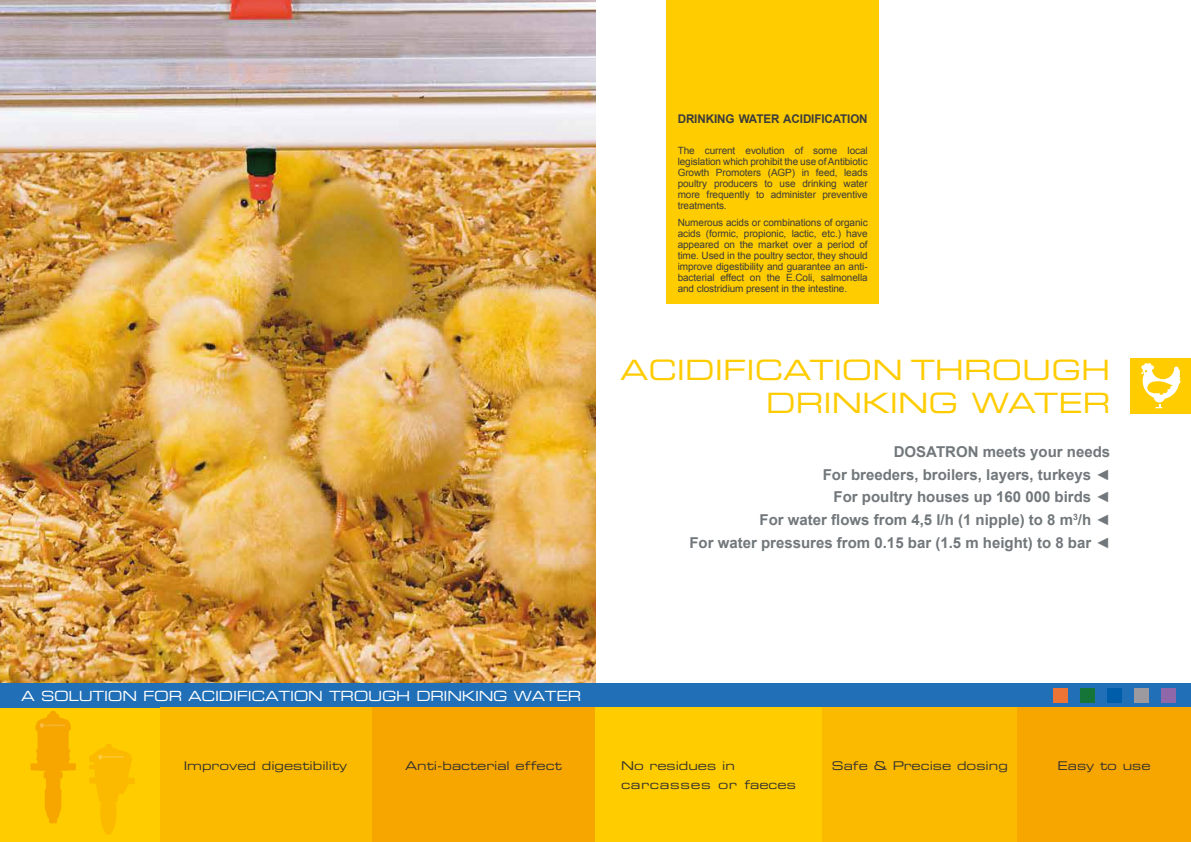
<style>
.page{position:relative;width:1191px;height:842px;background:#fff}
.page>*{position:absolute;margin:0;border:0;box-sizing:border-box;transform-origin:0 0}
.t1{font:28px/33.6px "Eurostile Extended Two";color:#fc0;text-align:right}
.t2{font:700 15px/22.7px "Arial";color:#71777a;text-align:right}
.t3{font:14px "Eurostile Extended Two";letter-spacing:-.02em;color:#fff}
.t4{font:12px/19px "Eurostile Extended Two";color:#32302f}
.t5{font:700 12px "Arial";letter-spacing:-.01em;color:#3c3c3b}
.t6{font:10px/11px "Arial";letter-spacing:-.01em;color:#3c3c3b;text-align:justify}
</style>
<div class="page">
<img style="left:0;top:0;width:595px;height:683px">
<div style="left:1130px;top:358px;width:61px;height:55px;background:#fc0"></div>
<svg style="left:1140px;top:363px;width:40px;height:45px"></svg>
<div style="left:0;top:695px;width:159px;height:147px;background:#fc0"></div>
<svg style="left:30px;top:711px;width:46px;height:113px"></svg>
<svg style="left:89px;top:744px;width:46px;height:91px"></svg>
<div style="left:0;top:683px;width:1191px;height:24px;background:#206fb7"></div>
<div style="left:1053px;top:688px;width:14px;height:14px;background:#ee7435"></div>
<div style="left:1080px;top:688px;width:14px;height:14px;background:#157539"></div>
<div style="left:1107px;top:688px;width:14px;height:14px;background:#005da9"></div>
<div style="left:1134px;top:688px;width:14px;height:14px;background:#9c9a9e"></div>
<div style="left:1161px;top:688px;width:14px;height:14px;background:#9067a9"></div>
<div style="left:371px;top:707px;width:224px;height:135px;background:#f7a600"></div>
<div style="left:1017px;top:707px;width:174px;height:135px;background:#f7a600"></div>
<div style="left:595px;top:707px;width:227px;height:135px;background:#fc0"></div>
<div style="left:159px;top:707px;width:212px;height:135px;background:#fbba00"></div>
<div style="left:822px;top:707px;width:195px;height:135px;background:#fbba00"></div>
<div style="left:666px;top:0;width:213px;height:303px;background:#fc0"></div>
<p class="t5" style="left:677px;top:111px;width:191px">DRINKING WATER ACIDIFICATION</p>
<p class="t6" style="left:677px;top:145px;width:191px">The current evolution of some local legislation which prohibit the use of Antibiotic Growth Promoters (AGP) in feed, leads poultry producers to use drinking water more frequently to administer preventive treatments.</p>
<p class="t6" style="left:677px;top:217px;width:191px">Numerous acids or combinations of organic acids (formic, propionic, lactic, etc.) have appeared on the market over a period of time. Used in the poultry sector, they should improve digestibility and guarantee an anti&shy;bacterial effect on the E.Coli, salmonella and clostridium present in the intestine.</p>
<h1 class="t1" style="left:620px;top:352px;width:492px">ACIDIFICATION THROUGH<br>DRINKING WATER</h1>
<h3 class="t3" style="left:21px;top:686px;width:561px">A SOLUTION FOR ACIDIFICATION TROUGH DRINKING WATER</h3>
<h2 class="t2" style="left:689px;top:441px;width:422px">DOSATRON meets your needs<br>For breeders, broilers, layers, turkeys ◄<br>For poultry houses up 160 000 birds ◄<br>For water flows from 4,5 l/h (1 nipple) to 8 m<sup>3</sup>/h ◄<br>For water pressures from 0.15 bar (1.5 m height) to 8 bar ◄</h2>
<p class="t4" style="left:184px;top:756px;width:165px">Improved digestibility</p>
<p class="t4" style="left:832px;top:756px;width:177px">Safe &amp; Precise dosing</p>
<p class="t4" style="left:1057px;top:756px;width:95px">Easy to use</p>
<p class="t4" style="left:405px;top:756px;width:158px">Anti-bacterial effect</p>
<p class="t4" style="left:621px;top:756px;width:176px">No residues in carcasses or faeces</p>
</div>
